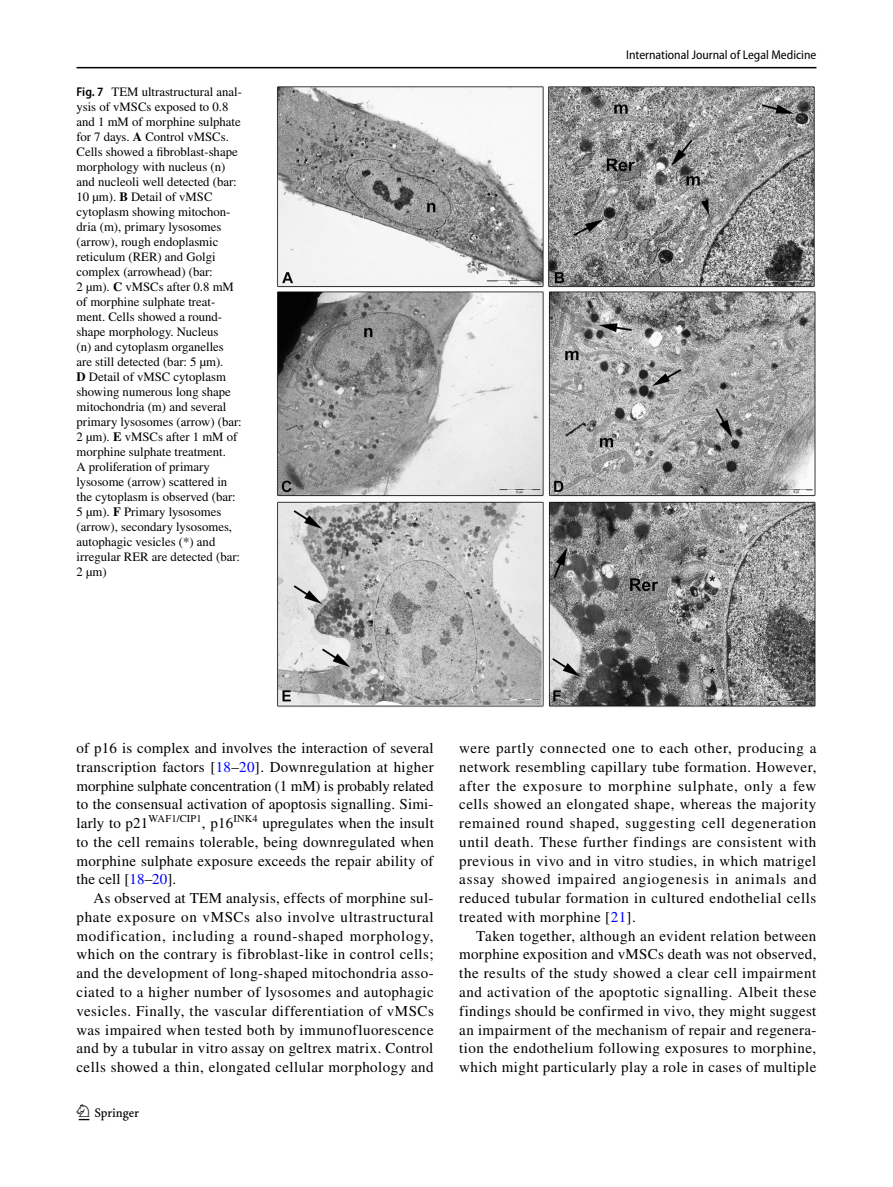
<style>
.page{position:relative;width:893px;height:1187px;background:#fff}
.page>*{position:absolute;margin:0;border:0;box-sizing:border-box;transform-origin:0 0}
.t1{font:22.5px "Springnew Regular 2";color:#000}
.t2{font:15px/18.8px "STIX";letter-spacing:.03em;color:#000;text-align:justify}
.t3{font:12.75px/15px "STIX";color:#000}
.t4{font:semi-condensed 12.75px "Myriad Pro";color:#000}
.s1{font-family:"Myriad Pro";font-weight:600;font-stretch:semi-condensed}
.s2{font-weight:700}
.s3{color:#00f}
</style>
<div class="page">
<hr style="left:77px;top:67px;width:739px;height:1px;background:#000">
<img style="left:277px;top:87px;width:539px;height:620px">
<p class="t3" style="left:77px;top:85px;width:167px"><span class="s1">Fig. 7</span> TEM ultrastructural anal&shy;ysis of vMSCs exposed to 0.8 and 1 mM of morphine sulphate for 7 days. <span class="s2">A</span> Control vMSCs.<br>Cells showed a fibroblast-shape morphology with nucleus (n) and nucleoli well detected (bar:<br>10 µm). <span class="s2">B</span> Detail of vMSC cytoplasm showing mitochon&shy;dria (m), primary lysosomes (arrow), rough endoplasmic reticulum (RER) and Golgi complex (arrowhead) (bar:<br>2 µm). <span class="s2">C</span> vMSCs after 0.8 mM of morphine sulphate treat&shy;ment. Cells showed a round&shy;shape morphology. Nucleus<br>(n) and cytoplasm organelles are still detected (bar: 5 µm).<br><span class="s2">D</span> Detail of vMSC cytoplasm showing numerous long shape mitochondria (m) and several primary lysosomes (arrow) (bar:<br>2 µm). <span class="s2">E</span> vMSCs after 1 mM of morphine sulphate treatment.<br>A proliferation of primary lysosome (arrow) scattered in the cytoplasm is observed (bar:<br>5 µm). <span class="s2">F</span> Primary lysosomes (arrow), secondary lysosomes, autophagic vesicles (*) and irregular RER are detected (bar:<br>2 µm)</p>
<p class="t4" style="left:626px;top:48px;width:192px">International Journal of Legal Medicine</p>
<p class="t2" style="left:77px;top:739px;width:359px">of p16 is complex and involves the interaction of several transcription factors [<span class="s3">18</span>–<span class="s3">20</span>]. Downregulation at higher morphine sulphate concentration (1 mM) is probably related to the consensual activation of apoptosis signalling. Simi&shy;larly to p21<sup>WAF1/CIP1</sup>, p16<sup>INK4</sup> upregulates when the insult to the cell remains tolerable, being downregulated when morphine sulphate exposure exceeds the repair ability of the cell [<span class="s3">18</span>–<span class="s3">20</span>].</p>
<p class="t2" style="left:77px;top:889px;width:359px;text-indent:17px">As observed at TEM analysis, effects of morphine sul&shy;phate exposure on vMSCs also involve ultrastructural modification, including a round-shaped morphology, which on the contrary is fibroblast-like in control cells; and the development of long-shaped mitochondria asso&shy;ciated to a higher number of lysosomes and autophagic vesicles. Finally, the vascular differentiation of vMSCs was impaired when tested both by immunofluorescence and by a tubular in vitro assay on geltrex matrix. Control cells showed a thin, elongated cellular morphology and</p>
<h1 class="t1" style="left:79px;top:1104px;width:62px">1 3</h1>
<p class="t2" style="left:459px;top:739px;width:359px">were partly connected one to each other, producing a network resembling capillary tube formation. However, after the exposure to morphine sulphate, only a few cells showed an elongated shape, whereas the majority remained round shaped, suggesting cell degeneration until death. These further findings are consistent with previous in vivo and in vitro studies, in which matrigel assay showed impaired angiogenesis in animals and reduced tubular formation in cultured endothelial cells treated with morphine [<span class="s3">21</span>].</p>
<p class="t2" style="left:459px;top:927px;width:359px;text-indent:17px">Taken together, although an evident relation between morphine exposition and vMSCs death was not observed, the results of the study showed a clear cell impairment and activation of the apoptotic signalling. Albeit these findings should be confirmed in vivo, they might suggest an impairment of the mechanism of repair and regenera&shy;tion the endothelium following exposures to morphine, which might particularly play a role in cases of multiple</p>
</div>
